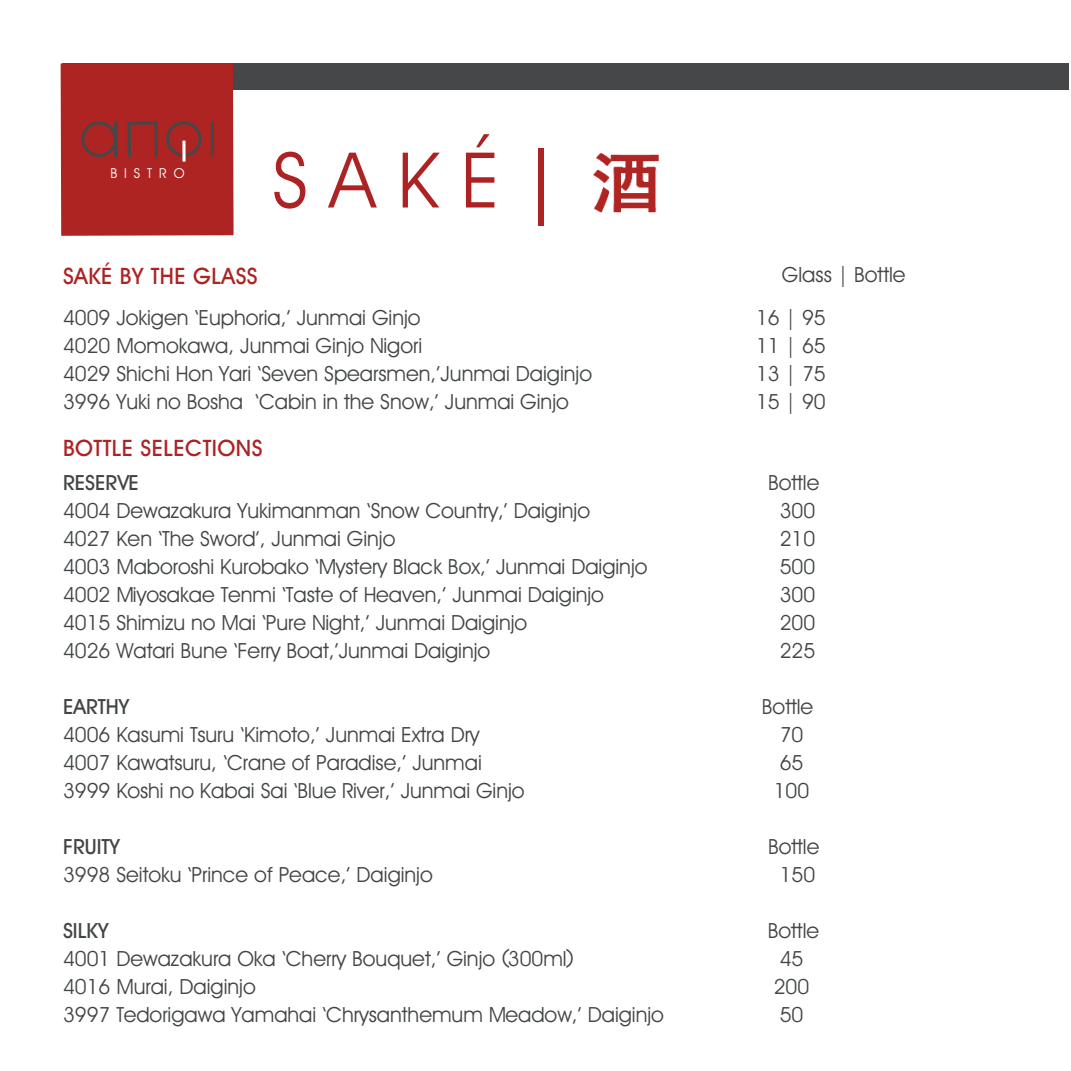
<style>
.page{position:relative;width:1071px;height:1071px;background:#fff}
.page>*{position:absolute;margin:0;border:0;box-sizing:border-box;transform-origin:0 0}
.t1{font:77.17px "Decker";color:#ad2324}
.t2{font:700 22.75px "Decker";letter-spacing:.02em;color:#ad2324}
.t3{font:21px "Decker";color:#424547}
.t4{font:700 21px "Decker";color:#424547}
.t5{font:13.83px "Decker";letter-spacing:.495em;color:#fff}
.s1{font-weight:700}
</style>
<div class="page">
<img style="left:593px;top:153px;width:66px;height:60px">
<div style="left:62px;top:63px;width:1006px;height:26px;background:#454749"></div>
<div style="left:61px;top:63px;width:173px;height:173px;background:#ad2423"></div>
<svg style="left:182px;top:141px;width:4px;height:21px"></svg>
<p class="t5" style="left:110px;top:165px;width:76px">BISTRO</p>
<p class="t1" style="left:272px;top:133px;width:289px">S A K É <span class="s1">|</span></p>
<p class="t2" style="left:63px;top:262px;width:196px">SAKÉ BY THE GLASS</p>
<p class="t3" style="left:63px;top:305px;width:359px">4009 Jokigen ‘Euphoria,’ Junmai Ginjo</p>
<p class="t3" style="left:756px;top:305px;width:71px">16 | 95</p>
<p class="t3" style="left:63px;top:333px;width:361px">4020 Momokawa, Junmai Ginjo Nigori</p>
<p class="t3" style="left:756px;top:333px;width:71px">11 | 65</p>
<p class="t3" style="left:63px;top:361px;width:531px">4029 Shichi Hon Yari ‘Seven Spearsmen,’Junmai Daiginjo</p>
<p class="t3" style="left:756px;top:361px;width:71px">13 | 75</p>
<p class="t3" style="left:63px;top:389px;width:507px">3996 Yuki no Bosha ‘Cabin in the Snow,’ Junmai Ginjo</p>
<p class="t3" style="left:756px;top:389px;width:71px">15 | 90</p>
<p class="t3" style="left:782px;top:262px;width:125px">Glass | Bottle</p>
<p class="t2" style="left:63px;top:434px;width:201px">BOTTLE SELECTIONS</p>
<p class="t4" style="left:63px;top:470px;width:78px">RESERVE</p>
<p class="t3" style="left:768px;top:470px;width:53px">Bottle</p>
<p class="t3" style="left:63px;top:498px;width:529px">4004 Dewazakura Yukimanman ‘Snow Country,’ Daiginjo</p>
<p class="t3" style="left:780px;top:498px;width:37px">300</p>
<p class="t3" style="left:63px;top:526px;width:334px">4027 Ken ‘The Sword’, Junmai Ginjo</p>
<p class="t3" style="left:780px;top:526px;width:37px">210</p>
<p class="t3" style="left:63px;top:554px;width:586px">4003 Maboroshi Kurobako ‘Mystery Black Box,’ Junmai Daiginjo</p>
<p class="t3" style="left:780px;top:554px;width:37px">500</p>
<p class="t3" style="left:63px;top:582px;width:543px">4002 Miyosakae Tenmi ‘Taste of Heaven,’ Junmai Daiginjo</p>
<p class="t3" style="left:780px;top:582px;width:37px">300</p>
<p class="t3" style="left:63px;top:610px;width:466px">4015 Shimizu no Mai ‘Pure Night,’ Junmai Daiginjo</p>
<p class="t3" style="left:780px;top:610px;width:37px">200</p>
<p class="t3" style="left:63px;top:638px;width:429px">4026 Watari Bune ‘Ferry Boat,’Junmai Daiginjo</p>
<p class="t3" style="left:780px;top:638px;width:37px">225</p>
<p class="t4" style="left:63px;top:694px;width:68px">EARTHY</p>
<p class="t3" style="left:762px;top:694px;width:53px">Bottle</p>
<p class="t3" style="left:63px;top:722px;width:418px">4006 Kasumi Tsuru ‘Kimoto,’ Junmai Extra Dry</p>
<p class="t3" style="left:780px;top:722px;width:25px">70</p>
<p class="t3" style="left:63px;top:750px;width:420px">4007 Kawatsuru, ‘Crane of Paradise,’ Junmai</p>
<p class="t3" style="left:780px;top:750px;width:25px">65</p>
<p class="t3" style="left:63px;top:778px;width:463px">3999 Koshi no Kabai Sai ‘Blue River,’ Junmai Ginjo</p>
<p class="t3" style="left:774px;top:778px;width:37px">100</p>
<p class="t4" style="left:63px;top:834px;width:58px">FRUITY</p>
<p class="t3" style="left:768px;top:834px;width:53px">Bottle</p>
<p class="t3" style="left:63px;top:862px;width:371px">3998 Seitoku ‘Prince of Peace,’ Daiginjo</p>
<p class="t3" style="left:780px;top:862px;width:37px">150</p>
<p class="t4" style="left:63px;top:918px;width:47px">SILKY</p>
<p class="t3" style="left:768px;top:918px;width:53px">Bottle</p>
<p class="t3" style="left:63px;top:946px;width:512px">4001 Dewazakura Oka ‘Cherry Bouquet,’ Ginjo (300ml)</p>
<p class="t3" style="left:780px;top:946px;width:25px">45</p>
<p class="t3" style="left:63px;top:974px;width:194px">4016 Murai, Daiginjo</p>
<p class="t3" style="left:774px;top:974px;width:37px">200</p>
<p class="t3" style="left:63px;top:1002px;width:603px">3997 Tedorigawa Yamahai ‘Chrysanthemum Meadow,’ Daiginjo</p>
<p class="t3" style="left:780px;top:1002px;width:25px">50</p>
</div>
